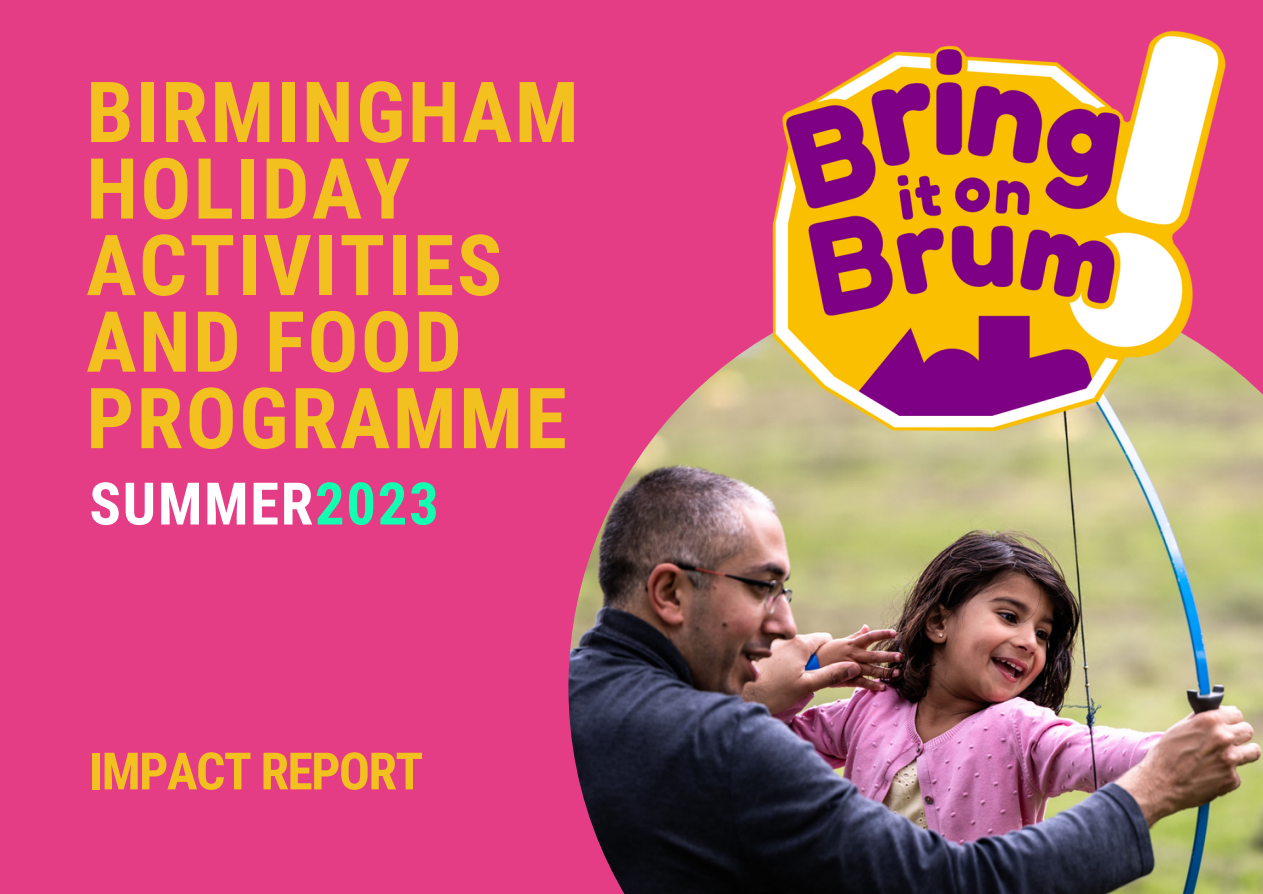
<style>
.page{position:relative;width:1263px;height:894px;background:#fff}
.page>*{position:absolute;margin:0;border:0;box-sizing:border-box;transform-origin:0 0}
.t1{font:700 84.3px/76.5px "Roboto Condensed";letter-spacing:.03em;color:#f2c120}
.t2{font:700 58.65px "Roboto Condensed";letter-spacing:.03em;color:#fff}
.t3{font:700 51.45px "Roboto Condensed";letter-spacing:-.03em;color:#f2c120}
.s1{color:#12ffb1}
</style>
<div class="page">
<div style="left:0;top:0;width:1263px;height:893px;background:#e53c86"></div>
<img style="left:568px;top:339px;width:695px;height:554px">
<img style="left:762px;top:30px;width:473px;height:416px">
<p class="t1" style="left:86px;top:75px;width:494px">BIRMINGHAM<br>HOLIDAY<br>ACTIVITIES<br>AND FOOD<br>PROGRAMME</p>
<p class="t2" style="left:89px;top:470px;width:351px">SUMMER<span class="s1">2023</span></p>
<p class="t3" style="left:89px;top:741px;width:335px">IMPACT REPORT</p>
</div>
